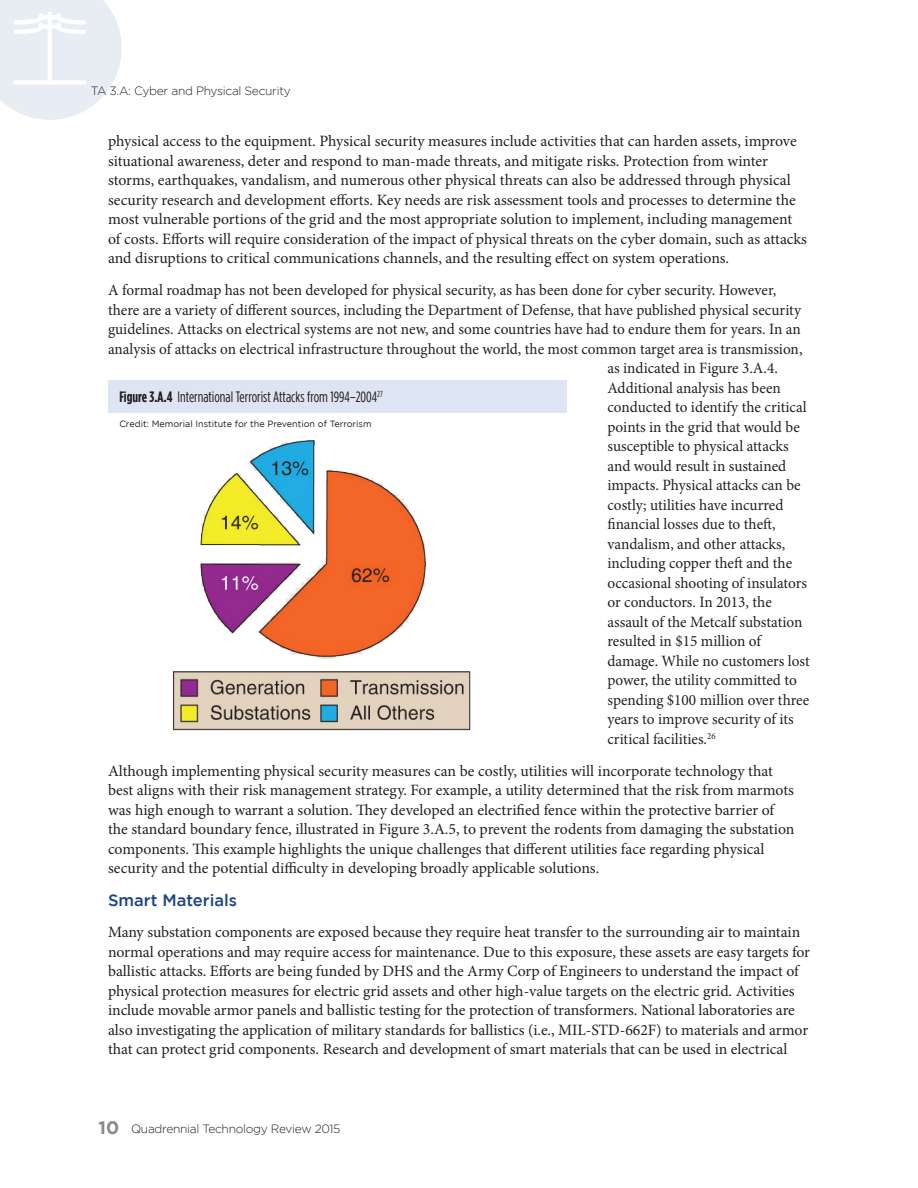
<style>
.page{position:relative;width:918px;height:1188px;background:#fff}
.page>*{position:absolute;margin:0;border:0;box-sizing:border-box;transform-origin:0 0}
.Header_Two{font:500 16.5px "Gotham";color:#1b4489}
.Body_Text{font:15.75px/19.5px "Minion Pro";letter-spacing:-.005em;color:#231f20}
.Figure_Text{font:15px "Gotham Condensed";color:#231f20}
.t1{font:300 12px "Gotham";letter-spacing:-.025em;color:#231f20}
.Credit{font:9px "Gotham";color:#231f20}
.s1{font-weight:700}
.s2{font-weight:700;font-size:18px;color:#8a888a}
</style>
<div class="page">
<svg style="left:0;top:0;width:122px;height:120px"></svg>
<div style="left:108px;top:380px;width:459px;height:33px;background:#dde4f3"></div>
<img style="left:172px;top:440px;width:299px;height:291px">
<p class="t1" style="left:91px;top:84px;width:202px">TA 3.A: Cyber and Physical Security</p>
<p class="Body_Text" style="left:108px;top:132px;width:701px">physical access to the equipment. Physical security measures include activities that can harden assets, improve situational awareness, deter and respond to man-made threats, and mitigate risks. Protection from winter storms, earthquakes, vandalism, and numerous other physical threats can also be addressed through physical security research and development efforts. Key needs are risk assessment tools and processes to determine the most vulnerable portions of the grid and the most appropriate solution to implement, including management of costs. Efforts will require consideration of the impact of physical threats on the cyber domain, such as attacks and disruptions to critical communications channels, and the resulting effect on system operations.</p>
<p class="Body_Text" style="left:108px;top:281px;width:670px">A formal roadmap has not been developed for physical security, as has been done for cyber security. However,</p>
<p class="Body_Text" style="left:108px;top:300px;width:695px">there are a variety of different sources, including the Department of Defense, that have published physical security</p>
<p class="Body_Text" style="left:108px;top:320px;width:694px">guidelines. Attacks on electrical systems are not new, and some countries have had to endure them for years. In an</p>
<p class="Body_Text" style="left:108px;top:339px;width:696px">analysis of attacks on electrical infrastructure throughout the world, the most common target area is transmission,</p>
<p class="Body_Text" style="left:608px;top:359px;width:172px">as indicated in Figure 3.A.4.</p>
<p class="Body_Text" style="left:608px;top:378px;width:175px">Additional analysis has been</p>
<p class="Body_Text" style="left:608px;top:398px;width:201px">conducted to identify the critical</p>
<p class="Body_Text" style="left:608px;top:417px;width:194px">points in the grid that would be</p>
<p class="Body_Text" style="left:608px;top:437px;width:183px">susceptible to physical attacks</p>
<p class="Body_Text" style="left:608px;top:456px;width:180px">and would result in sustained</p>
<p class="Body_Text" style="left:608px;top:476px;width:195px">impacts. Physical attacks can be</p>
<p class="Body_Text" style="left:608px;top:495px;width:178px">costly; utilities have incurred</p>
<p class="Body_Text" style="left:608px;top:515px;width:170px">financial losses due to theft,</p>
<p class="Body_Text" style="left:608px;top:534px;width:179px">vandalism, and other attacks,</p>
<p class="Body_Text" style="left:608px;top:554px;width:186px">including copper theft and the</p>
<p class="Body_Text" style="left:608px;top:573px;width:201px">occasional shooting of insulators</p>
<p class="Body_Text" style="left:608px;top:593px;width:166px">or conductors. In 2013, the</p>
<p class="Body_Text" style="left:608px;top:612px;width:196px">assault of the Metcalf substation</p>
<p class="Body_Text" style="left:608px;top:632px;width:155px">resulted in $15 million of</p>
<p class="Body_Text" style="left:608px;top:651px;width:204px">damage. While no customers lost</p>
<p class="Body_Text" style="left:608px;top:671px;width:191px">power, the utility committed to</p>
<p class="Body_Text" style="left:608px;top:690px;width:203px">spending $100 million over three</p>
<p class="Body_Text" style="left:608px;top:710px;width:188px">years to improve security of its</p>
<p class="Body_Text" style="left:608px;top:729px;width:110px">critical facilities.<sup>26</sup></p>
<p class="Body_Text" style="left:108px;top:761px;width:688px">Although implementing physical security measures can be costly, utilities will incorporate technology that best aligns with their risk management strategy. For example, a utility determined that the risk from marmots was high enough to warrant a solution. They developed an electrified fence within the protective barrier of the standard boundary fence, illustrated in Figure 3.A.5, to prevent the rodents from damaging the substation components. This example highlights the unique challenges that different utilities face regarding physical security and the potential difficulty in developing broadly applicable solutions.</p>
<p class="Header_Two" style="left:108px;top:890px;width:131px">Smart Materials</p>
<p class="Body_Text" style="left:108px;top:923px;width:704px">Many substation components are exposed because they require heat transfer to the surrounding air to maintain normal operations and may require access for maintenance. Due to this exposure, these assets are easy targets for ballistic attacks. Efforts are being funded by DHS and the Army Corp of Engineers to understand the impact of physical protection measures for electric grid assets and other high-value targets on the electric grid. Activities include movable armor panels and ballistic testing for the protection of transformers. National laboratories are also investigating the application of military standards for ballistics (i.e., MIL-STD-662F) to materials and armor that can protect grid components. Research and development of smart materials that can be used in electrical</p>
<p class="Figure_Text" style="left:119px;top:389px;width:265px"><span class="s1">Figure 3.A.4</span> International Terrorist Attacks from 1994–2004<sup>27</sup></p>
<p class="Credit" style="left:119px;top:419px;width:254px">Credit: Memorial Institute for the Prevention of Terrorism</p>
<p class="t1" style="left:99px;top:1122px;width:244px"><span class="s2">10</span> Quadrennial Technology Review 2015</p>
</div>
